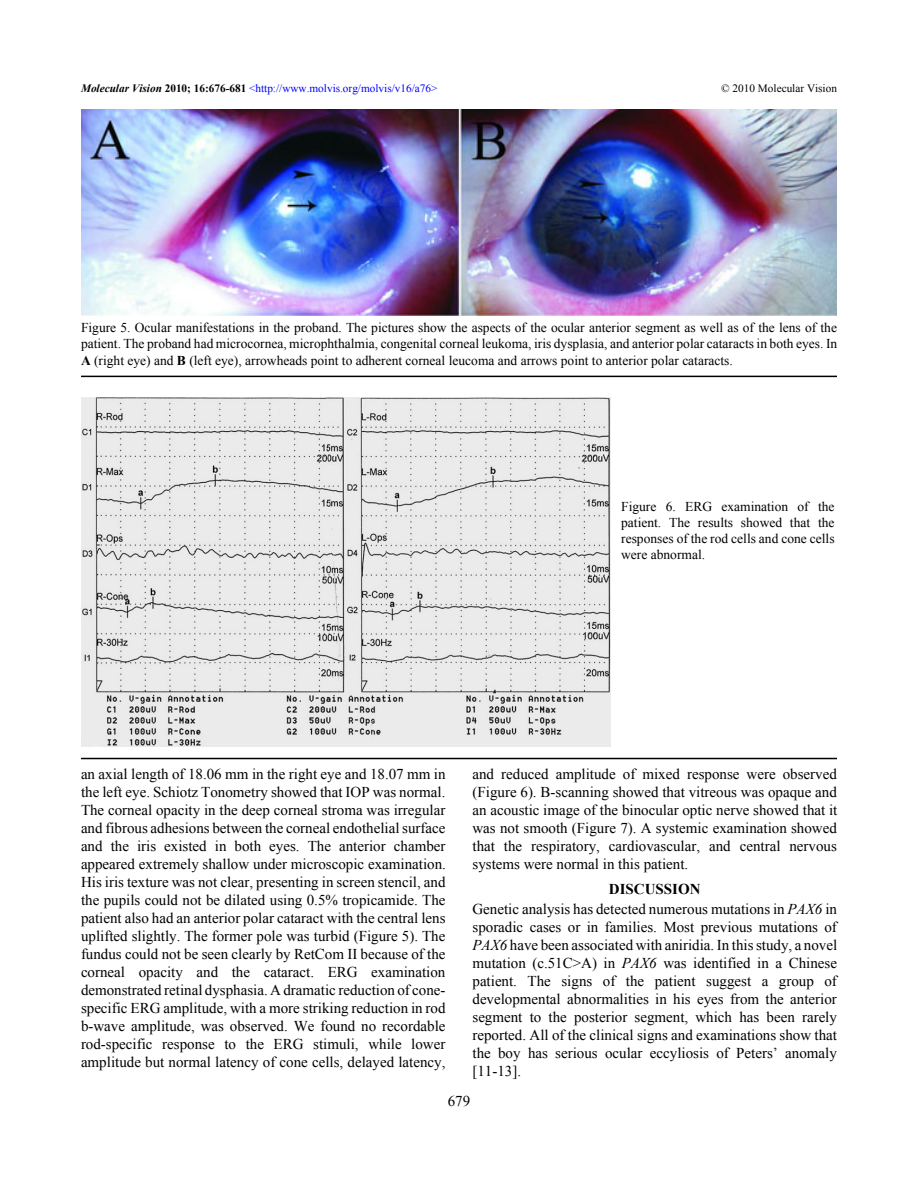
<style>
.page{position:relative;width:918px;height:1188px;background:#fff}
.page>*{position:absolute;margin:0;border:0;box-sizing:border-box;transform-origin:0 0}
.t1{font:15px/18px "Times New Roman";color:#000;text-align:justify}
.t2{font:13.5px/16.2px "Times New Roman";color:#000;text-align:justify}
.t3{font:11.25px "Times New Roman";color:#00f}
.t4{font:11.25px "Times New Roman";color:#000}
.s1{font-weight:700;font-style:italic;color:#000}
.s2{font-weight:700;color:#000}
.s3{font-weight:700}
.s4{font-style:italic}
</style>
<div class="page">
<img style="left:81px;top:109px;width:756px;height:207px">
<hr style="left:81px;top:376px;width:756px;height:1px;background:#000">
<img style="left:81px;top:398px;width:529px;height:349px">
<hr style="left:81px;top:758px;width:756px;height:1px;background:#000">
<p class="t3" style="left:81px;top:82px;width:358px"><span class="s1">Molecular Vision</span> <span class="s2">2010; 16:676-681</span> &lt;http://www.molvis.org/molvis/v16/a76&gt;</p>
<p class="t4" style="left:721px;top:82px;width:117px">© 2010 Molecular Vision</p>
<p class="t2" style="left:81px;top:320px;width:758px">Figure 5. Ocular manifestations in the proband. The pictures show the aspects of the ocular anterior segment as well as of the lens of the patient. The proband had microcornea, microphthalmia, congenital corneal leukoma, iris dysplasia, and anterior polar cataracts in both eyes. In <span class="s3">A</span> (right eye) and <span class="s3">B</span> (left eye), arrowheads point to adherent corneal leucoma and arrows point to anterior polar cataracts.</p>
<p class="t2" style="left:621px;top:498px;width:215px">Figure 6. ERG examination of the patient. The results showed that the responses of the rod cells and cone cells were abnormal.</p>
<p class="t1" style="left:81px;top:765px;width:366px">an axial length of 18.06 mm in the right eye and 18.07 mm in the left eye. Schiotz Tonometry showed that IOP was normal.<br>The corneal opacity in the deep corneal stroma was irregular and fibrous adhesions between the corneal endothelial surface and the iris existed in both eyes. The anterior chamber appeared extremely shallow under microscopic examination.<br>His iris texture was not clear, presenting in screen stencil, and the pupils could not be dilated using 0.5% tropicamide. The patient also had an anterior polar cataract with the central lens uplifted slightly. The former pole was turbid (Figure 5). The fundus could not be seen clearly by RetCom II because of the corneal opacity and the cataract. ERG examination demonstrated retinal dysphasia. A dramatic reduction of cone&shy;specific ERG amplitude, with a more striking reduction in rod b-wave amplitude, was observed. We found no recordable rod-specific response to the ERG stimuli, while lower amplitude but normal latency of cone cells, delayed latency,</p>
<p class="t1" style="left:472px;top:765px;width:366px">and reduced amplitude of mixed response were observed (Figure 6). B-scanning showed that vitreous was opaque and an acoustic image of the binocular optic nerve showed that it was not smooth (Figure 7). A systemic examination showed that the respiratory, cardiovascular, and central nervous systems were normal in this patient.</p>
<p class="t1" style="left:472px;top:879px;width:366px;line-height:19.6px;text-align:center"><span class="s3">DISCUSSION<br></span>Genetic analysis has detected numerous mutations in <span class="s4">PAX6</span> in</p>
<p class="t1" style="left:472px;top:918px;width:366px">sporadic cases or in families. Most previous mutations of <span class="s4">PAX6</span> have been associated with aniridia. In this study, a novel mutation (c.51C&gt;A) in <span class="s4">PAX6</span> was identified in a Chinese patient. The signs of the patient suggest a group of developmental abnormalities in his eyes from the anterior segment to the posterior segment, which has been rarely reported. All of the clinical signs and examinations show that the boy has serious ocular eccyliosis of Peters’ anomaly [11-13].</p>
<p class="t1" style="left:448px;top:1092px;width:24px">679</p>
</div>
